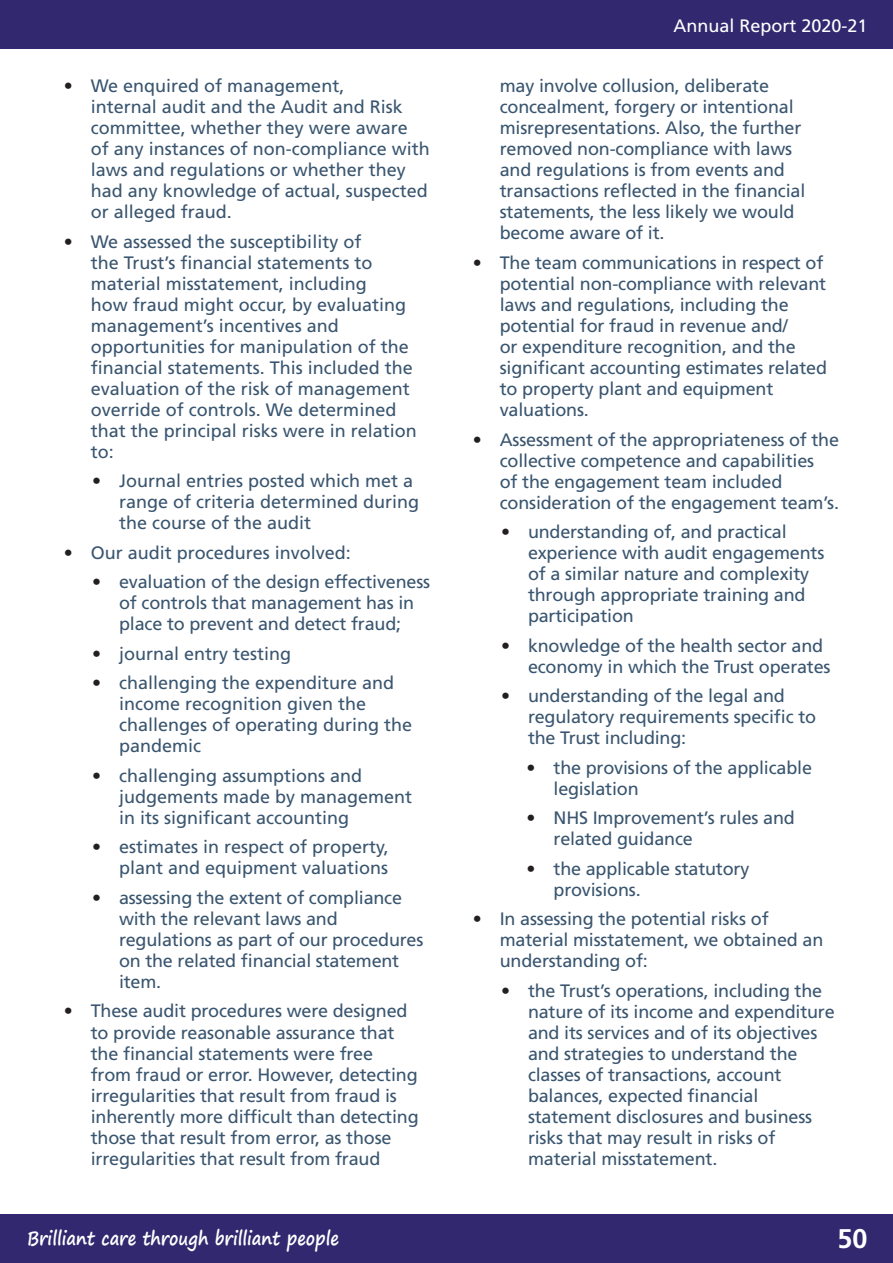
<style>
.page{position:relative;width:893px;height:1263px;background:#fff}
.page>*{position:absolute;margin:0;border:0;box-sizing:border-box;transform-origin:0 0}
.t1{font:700 27px "Frutiger LT Std";color:#fff}
.t2{font:700 18.9px "Segoe Print";color:#fff;scale:.87 1}
.t3{font:18px/21px "Frutiger LT Std";letter-spacing:-.01em;color:#3a556f}
.t4{font:18px "Frutiger LT Std";color:#fff}
.s1{color:#231f20}
</style>
<div class="page">
<div style="left:0;top:0;width:893px;height:49px;background:#32286f"></div>
<div style="left:0;top:1214px;width:893px;height:49px;background:#32286f"></div>
<p class="t3" style="left:91px;top:75px;width:341px;text-indent:-27px"><span class="s1">•</span> We enquired of management,<br>internal audit and the Audit and Risk committee, whether they were aware of any instances of non-compliance with laws and regulations or whether they had any knowledge of actual, suspected or alleged fraud.</p>
<p class="t3" style="left:91px;top:231px;width:328px;text-indent:-27px"><span class="s1">•</span> We assessed the susceptibility of<br>the Trust’s financial statements to material misstatement, including<br>how fraud might occur, by evaluating management’s incentives and opportunities for manipulation of the financial statements. This included the evaluation of the risk of management override of controls. We determined that the principal risks were in relation to:</p>
<p class="t3" style="left:119px;top:471px;width:302px;text-indent:-27px"><span class="s1">•</span> Journal entries posted which met a range of criteria determined during the course of the audit</p>
<p class="t3" style="left:64px;top:542px;width:289px"><span class="s1">•</span> Our audit procedures involved:</p>
<p class="t3" style="left:119px;top:572px;width:313px;text-indent:-27px"><span class="s1">•</span> evaluation of the design effectiveness of controls that management has in place to prevent and detect fraud;</p>
<p class="t3" style="left:92px;top:643px;width:201px"><span class="s1">•</span> journal entry testing</p>
<p class="t3" style="left:119px;top:673px;width:295px;text-indent:-27px"><span class="s1">•</span> challenging the expenditure and income recognition given the challenges of operating during the pandemic</p>
<p class="t3" style="left:119px;top:765px;width:295px;text-indent:-27px"><span class="s1">•</span> challenging assumptions and judgements made by management in its significant accounting</p>
<p class="t3" style="left:92px;top:837px;width:298px;text-align:right"><span class="s1">•</span> estimates in respect of property, plant and equipment valuations</p>
<p class="t3" style="left:119px;top:887px;width:306px;text-indent:-27px"><span class="s1">•</span> assessing the extent of compliance with the relevant laws and regulations as part of our procedures on the related financial statement item.</p>
<p class="t3" style="left:91px;top:1001px;width:329px;text-indent:-27px"><span class="s1">•</span> These audit procedures were designed to provide reasonable assurance that the financial statements were free<br>from fraud or error. However, detecting irregularities that result from fraud is inherently more difficult than detecting those that result from error, as those irregularities that result from fraud</p>
<p class="t4" style="left:673px;top:15px;width:196px">Annual Report 2020-21</p>
<p class="t3" style="left:500px;top:76px;width:307px">may involve collusion, deliberate concealment, forgery or intentional misrepresentations. Also, the further removed non-compliance with laws and regulations is from events and transactions reflected in the financial statements, the less likely we would become aware of it.</p>
<p class="t3" style="left:500px;top:252px;width:329px;text-indent:-27px"><span class="s1">•</span> The team communications in respect of potential non-compliance with relevant laws and regulations, including the potential for fraud in revenue and/<br>or expenditure recognition, and the significant accounting estimates related to property plant and equipment valuations.</p>
<p class="t3" style="left:500px;top:429px;width:341px;text-indent:-27px"><span class="s1">•</span> Assessment of the appropriateness of the collective competence and capabilities<br>of the engagement team included consideration of the engagement team’s.</p>
<p class="t3" style="left:528px;top:521px;width:298px;text-indent:-27px"><span class="s1">•</span> understanding of, and practical experience with audit engagements of a similar nature and complexity through appropriate training and participation</p>
<p class="t3" style="left:528px;top:635px;width:304px;text-indent:-27px"><span class="s1">•</span> knowledge of the health sector and economy in which the Trust operates</p>
<p class="t3" style="left:528px;top:685px;width:290px;text-indent:-27px"><span class="s1">•</span> understanding of the legal and regulatory requirements specific to the Trust including:</p>
<p class="t3" style="left:553px;top:757px;width:260px;text-indent:-27px"><span class="s1">•</span> the provisions of the applicable legislation</p>
<p class="t3" style="left:553px;top:807px;width:243px;text-indent:-27px"><span class="s1">•</span> NHS Improvement’s rules and related guidance</p>
<p class="t3" style="left:553px;top:858px;width:197px;text-indent:-27px"><span class="s1">•</span> the applicable statutory provisions.</p>
<p class="t3" style="left:500px;top:908px;width:325px;text-indent:-27px"><span class="s1">•</span> In assessing the potential risks of material misstatement, we obtained an understanding of:</p>
<p class="t3" style="left:528px;top:980px;width:308px;text-indent:-27px"><span class="s1">•</span> the Trust’s operations, including the nature of its income and expenditure and its services and of its objectives and strategies to understand the classes of transactions, account balances, expected financial statement disclosures and business risks that may result in risks of material misstatement.</p>
<p class="t2" style="left:27px;top:1221px;width:360px">Brilliant care through brilliant people</p>
<h1 class="t1" style="left:838px;top:1222px;width:32px">50</h1>
</div>
